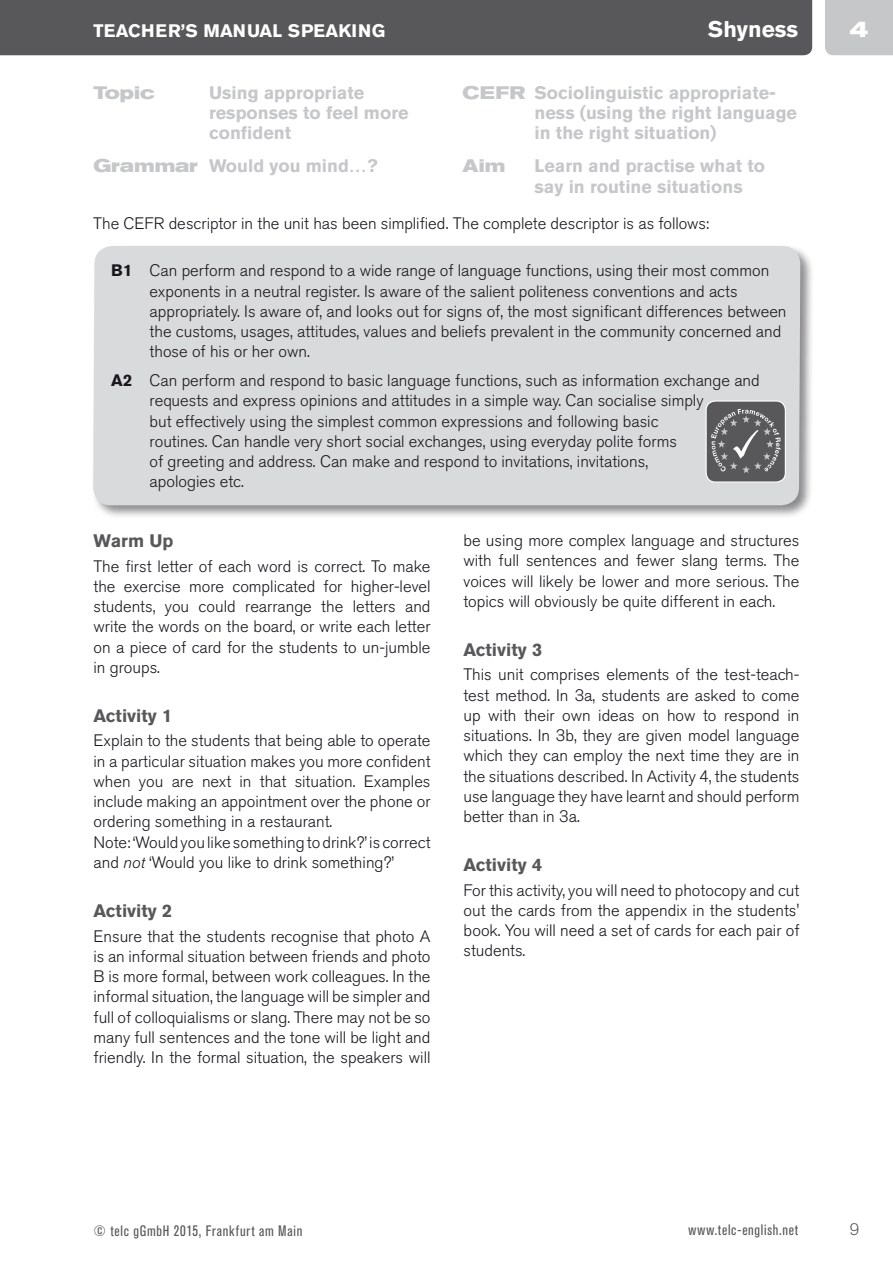
<style>
.page{position:relative;width:893px;height:1263px;background:#fff}
.page>*{position:absolute;margin:0;border:0;box-sizing:border-box;transform-origin:0 0}
.t1{font:700 22.5px "Akzidenz Grotesk Pro";color:#fff}
.t2{font:700 expanded 22.5px "Akzidenz Grotesk Pro";color:#fff}
.t3{font:700 18px/20.2px "Akzidenz Grotesk Pro";color:#c6c7c9}
.t4{font:700 18px "Akzidenz Grotesk Pro";color:#58585a}
.t5{font:700 18px "Akzidenz Grotesk Pro";letter-spacing:.01em;color:#fff}
.t6{font:700 expanded 18px "Akzidenz Grotesk Pro";color:#c6c7c9}
.t7{font:300 16.5px/20.2px "Akzidenz Grotesk Pro";color:#1a171c;text-align:justify}
.t8{font:300 16.5px "Akzidenz Grotesk Pro";color:#58585a}
.t9{font:condensed 15px "Akzidenz Grotesk Pro";letter-spacing:.05em;color:#58585a}
.s1{font-stretch:expanded}
.s2{font-weight:700}
.s3{font-style:italic}
</style>
<div class="page">
<div style="left:0;top:0;width:812px;height:55px;background:#58585a"></div>
<div style="left:825px;top:0;width:68px;height:55px;background:#c6c7c9"></div>
<div style="left:91px;top:244px;width:724px;height:276px;background:#1a171c;opacity:.5"></div>
<div style="left:93px;top:246px;width:707px;height:259px;background:#d9dadb"></div>
<div style="left:706px;top:401px;width:79px;height:81px;background:#58585a;border-radius:9px"></div>
<div style="left:705px;top:400px;width:81px;height:83px;border:1px solid #fff;border-radius:9px"></div>
<svg style="left:711px;top:409px;width:70px;height:64px"></svg>
<h1 class="t1" style="left:708px;top:15px;width:92px">Shyness</h1>
<p class="t5" style="left:94px;top:19px;width:293px">TEACHER’S MANUAL SPEAKING</p>
<h1 class="t2" style="left:849px;top:14px;width:21px">4</h1>
<p class="t6" style="left:94px;top:81px;width:63px">Topic</p>
<p class="t3" style="left:209px;top:82px;width:157px">Using appropriate</p>
<p class="t3" style="left:463px;top:82px;width:315px"><span class="s1">CEFR</span> Sociolinguistic appropriate-</p>
<p class="t3" style="left:209px;top:102px;width:201px">responses to feel more</p>
<p class="t3" style="left:535px;top:102px;width:264px">ness (using the right language</p>
<p class="t3" style="left:209px;top:123px;width:84px">confident</p>
<p class="t3" style="left:535px;top:123px;width:183px">in the right situation)</p>
<p class="t3" style="left:94px;top:156px;width:286px"><span class="s1">Grammar</span> Would you mind…?</p>
<p class="t6" style="left:463px;top:154px;width:44px">Aim</p>
<p class="t3" style="left:535px;top:156px;width:232px">Learn and practise what to say in routine situations</p>
<p class="t7" style="left:93px;top:213px;width:617px">The CEFR descriptor in the unit has been simplified. The complete descriptor is as follows:</p>
<p class="t7" style="left:150px;top:260px;width:638px;text-align:left;text-indent:-38px"><span class="s2">B1</span> Can perform and respond to a wide range of language functions, using their most common exponents in a neutral register. Is aware of the salient politeness conventions and acts appropriately. Is aware of, and looks out for signs of, the most significant differences between the customs, usages, attitudes, values and beliefs prevalent in the community concerned and those of his or her own.</p>
<p class="t7" style="left:150px;top:370px;width:612px;text-align:left;text-indent:-38px"><span class="s2">A2</span> Can perform and respond to basic language functions, such as information exchange and requests and express opinions and attitudes in a simple way. Can socialise simply<br>but effectively using the simplest common expressions and following basic<br>routines. Can handle very short social exchanges, using everyday polite forms<br>of greeting and address. Can make and respond to invitations, invitations,<br>apologies etc.</p>
<p class="t4" style="left:94px;top:529px;width:81px">Warm Up</p>
<p class="t7" style="left:94px;top:556px;width:338px">The first letter of each word is correct. To make the exercise more complicated for higher-level students, you could rearrange the letters and write the words on the board, or write each letter on a piece of card for the students to un-jumble in groups.</p>
<p class="t4" style="left:94px;top:704px;width:80px">Activity 1</p>
<p class="t7" style="left:94px;top:731px;width:339px;text-align:left">Explain to the students that being able to operate in a particular situation makes you more confident when you are next in that situation. Examples include making an appointment over the phone or ordering something in a restaurant.<br>Note: ‘Would you like something to drink?’ is correct and <span class="s3">not</span> ‘Would you like to drink something?’</p>
<p class="t4" style="left:94px;top:899px;width:80px">Activity 2</p>
<p class="t7" style="left:94px;top:926px;width:339px">Ensure that the students recognise that photo A is an informal situation between friends and photo B is more formal, between work colleagues. In the informal situation, the language will be simpler and full of colloquialisms or slang. There may not be so many full sentences and the tone will be light and friendly. In the formal situation, the speakers will</p>
<p class="t7" style="left:463px;top:530px;width:337px">be using more complex language and structures with full sentences and fewer slang terms. The voices will likely be lower and more serious. The topics will obviously be quite different in each.</p>
<p class="t4" style="left:463px;top:638px;width:80px">Activity 3</p>
<p class="t7" style="left:463px;top:664px;width:337px">This unit comprises elements of the test-teach&shy;test method. In 3a, students are asked to come up with their own ideas on how to respond in situations. In 3b, they are given model language which they can employ the next time they are in the situations described. In Activity 4, the students use language they have learnt and should perform better than in 3a.</p>
<p class="t4" style="left:463px;top:853px;width:80px">Activity 4</p>
<p class="t7" style="left:463px;top:880px;width:337px">For this activity, you will need to photocopy and cut out the cards from the appendix in the students' book. You will need a set of cards for each pair of students.</p>
<p class="t9" style="left:94px;top:1221px;width:210px">© telc gGmbH 2015, Frankfurt am Main</p>
<p class="t9" style="left:688px;top:1220px;width:112px">www.telc-english.net</p>
<p class="t8" style="left:850px;top:1219px;width:11px">9</p>
</div>
